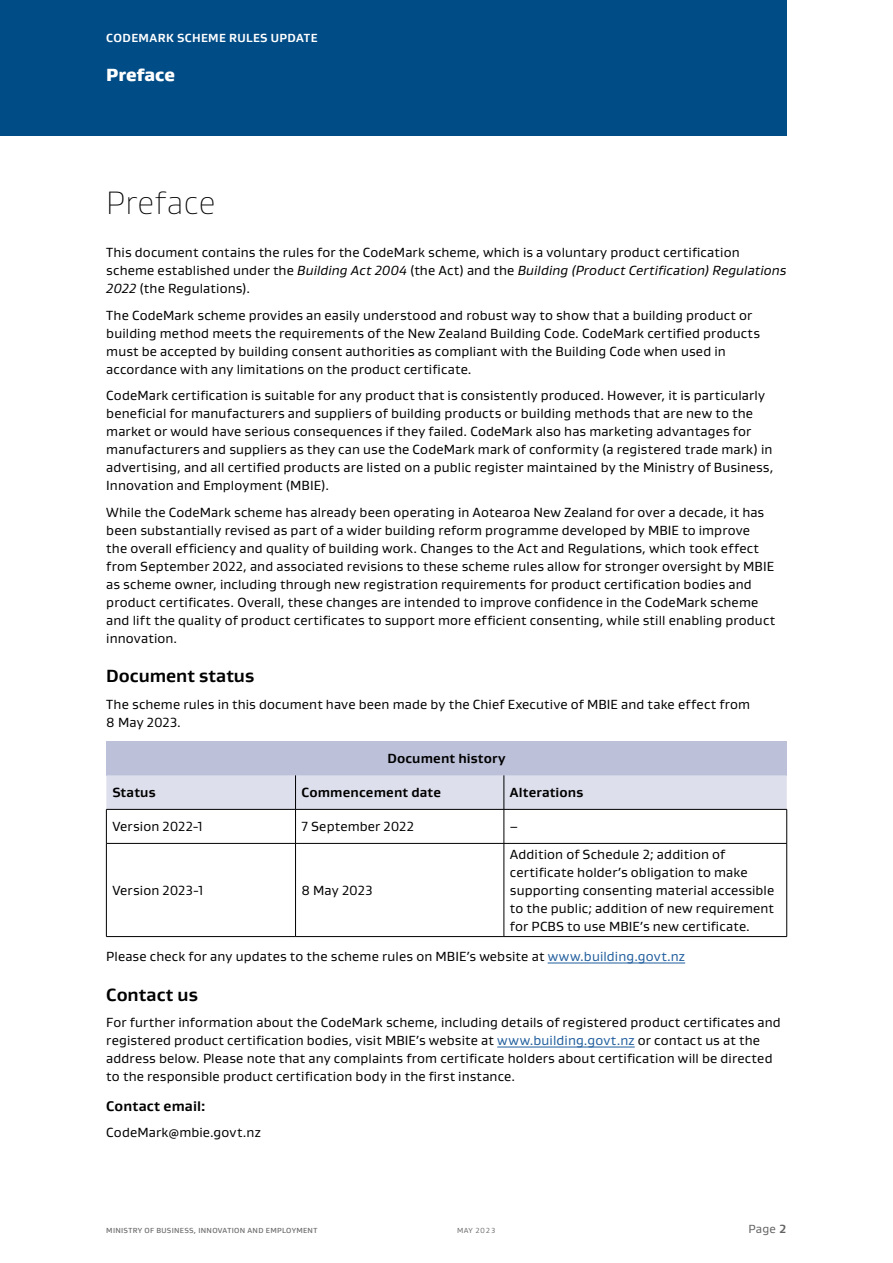
<style>
.page{position:relative;width:893px;height:1263px;background:#fff}
.page>*{position:absolute;margin:0;border:0;box-sizing:border-box;transform-origin:0 0}
.t1{font:100 33px "Gustan";letter-spacing:.015em;color:#000}
.t2{font:700 18px "Gustan";color:#000}
.t3{font:900 18px "Gustan";color:#fff}
.t4{font:700 14.25px "Gustan";letter-spacing:.01em;color:#000}
.t5{font:13.5px/18px "Gustan";letter-spacing:.01em;color:#000}
.t6{font:700 13.5px "Gustan";letter-spacing:.01em;color:#000}
.t7{font:700 12px "Gustan";letter-spacing:.03em;color:#fff}
.t8{font:12px "Gustan";color:#646363}
.t9{font:500 7.5px "Gustan";letter-spacing:.04em;color:#706f6f}
.t10{font:7.5px "Gustan";letter-spacing:.04em;color:#706f6f}
.s1{font-style:italic}
.s2{color:#215e9e}
.s3{font-weight:700}
</style>
<div class="page">
<div style="left:0;top:0;width:787px;height:136px;background:#004c86"></div>
<hr style="left:548px;top:963px;width:137px;height:1px;background:#215e9e">
<hr style="left:497px;top:1047px;width:138px;height:1px;background:#215e9e">
<div style="left:106px;top:741px;width:681px;height:34px;background:#bcc1d9"></div>
<div style="left:106px;top:775px;width:681px;height:34px;background:#dddfec"></div>
<hr style="left:295px;top:775px;width:1px;height:34px;background:#000">
<hr style="left:504px;top:775px;width:1px;height:34px;background:#000">
<hr style="left:106px;top:809px;width:190px;height:1px;background:#000">
<hr style="left:106px;top:809px;width:1px;height:34px;background:#000">
<hr style="left:296px;top:809px;width:208px;height:1px;background:#000">
<hr style="left:295px;top:809px;width:1px;height:34px;background:#000">
<hr style="left:504px;top:809px;width:283px;height:1px;background:#000">
<hr style="left:504px;top:809px;width:1px;height:34px;background:#000">
<hr style="left:786px;top:809px;width:1px;height:34px;background:#000">
<hr style="left:106px;top:843px;width:190px;height:1px;background:#000">
<hr style="left:106px;top:843px;width:1px;height:93px;background:#000">
<hr style="left:296px;top:843px;width:208px;height:1px;background:#000">
<hr style="left:295px;top:843px;width:1px;height:93px;background:#000">
<hr style="left:504px;top:843px;width:283px;height:1px;background:#000">
<hr style="left:504px;top:843px;width:1px;height:93px;background:#000">
<hr style="left:786px;top:843px;width:1px;height:93px;background:#000">
<hr style="left:106px;top:936px;width:190px;height:1px;background:#000">
<hr style="left:296px;top:936px;width:208px;height:1px;background:#000">
<hr style="left:504px;top:936px;width:283px;height:1px;background:#000">
<p class="t7" style="left:106px;top:30px;width:213px">CODEMARK SCHEME RULES UPDATE</p>
<h2 class="t3" style="left:106px;top:63px;width:70px">Preface</h2>
<h1 class="t1" style="left:106px;top:182px;width:111px">Preface</h1>
<p class="t5" style="left:106px;top:243px;width:682px">This document contains the rules for the CodeMark scheme, which is a voluntary product certification scheme established under the <span class="s1">Building Act 2004</span> (the Act) and the <span class="s1">Building (Product Certification) Regulations<br>2022</span> (the Regulations).</p>
<p class="t5" style="left:106px;top:306px;width:655px">The CodeMark scheme provides an easily understood and robust way to show that a building product or building method meets the requirements of the New Zealand Building Code. CodeMark certified products must be accepted by building consent authorities as compliant with the Building Code when used in accordance with any limitations on the product certificate.</p>
<p class="t5" style="left:106px;top:386px;width:669px">CodeMark certification is suitable for any product that is consistently produced. However, it is particularly beneficial for manufacturers and suppliers of building products or building methods that are new to the market or would have serious consequences if they failed. CodeMark also has marketing advantages for manufacturers and suppliers as they can use the CodeMark mark of conformity (a registered trade mark) in advertising, and all certified products are listed on a public register maintained by the Ministry of Business, Innovation and Employment (MBIE).</p>
<p class="t5" style="left:106px;top:503px;width:670px">While the CodeMark scheme has already been operating in Aotearoa New Zealand for over a decade, it has been substantially revised as part of a wider building reform programme developed by MBIE to improve<br>the overall efficiency and quality of building work. Changes to the Act and Regulations, which took effect from September 2022, and associated revisions to these scheme rules allow for stronger oversight by MBIE as scheme owner, including through new registration requirements for product certification bodies and product certificates. Overall, these changes are intended to improve confidence in the CodeMark scheme and lift the quality of product certificates to support more efficient consenting, while still enabling product innovation.</p>
<h2 class="t2" style="left:106px;top:664px;width:149px">Document status</h2>
<p class="t5" style="left:106px;top:695px;width:645px">The scheme rules in this document have been made by the Chief Executive of MBIE and take effect from<br>8 May 2023.</p>
<p class="t6" style="left:387px;top:749px;width:120px">Document history</p>
<p class="t6" style="left:112px;top:783px;width:45px">Status</p>
<p class="t6" style="left:302px;top:783px;width:141px">Commencement date</p>
<p class="t6" style="left:510px;top:783px;width:75px">Alterations</p>
<p class="t5" style="left:112px;top:817px;width:92px">Version 2022-1</p>
<p class="t5" style="left:302px;top:817px;width:114px">7 September 2022</p>
<p class="t5" style="left:510px;top:817px;width:10px">–</p>
<p class="t5" style="left:510px;top:844px;width:266px">Addition of Schedule 2; addition of certificate holder’s obligation to make supporting consenting material accessible to the public; addition of new requirement for PCBS to use MBIE’s new certificate.</p>
<p class="t5" style="left:106px;top:947px;width:580px">Please check for any updates to the scheme rules on MBIE’s website at <span class="s2">www.building.govt.nz</span></p>
<h2 class="t2" style="left:106px;top:983px;width:93px">Contact us</h2>
<p class="t5" style="left:106px;top:1013px;width:676px">For further information about the CodeMark scheme, including details of registered product certificates and registered product certification bodies, visit MBIE’s website at <span class="s2">www.building.govt.nz</span> or contact us at the address below. Please note that any complaints from certificate holders about certification will be directed to the responsible product certification body in the first instance.</p>
<p class="t4" style="left:106px;top:1097px;width:101px">Contact email:</p>
<p class="t5" style="left:106px;top:1123px;width:156px">CodeMark@mbie.govt.nz</p>
<p class="t5" style="left:112px;top:880px;width:93px">Version 2023-1</p>
<p class="t5" style="left:302px;top:880px;width:73px">8 May 2023</p>
<p class="t9" style="left:106px;top:1225px;width:212px">MINISTRY OF BUSINESS, INNOVATION AND EMPLOYMENT</p>
<p class="t10" style="left:457px;top:1225px;width:40px">MAY 2023</p>
<p class="t8" style="left:748px;top:1221px;width:40px">Page <span class="s3">2</span></p>
</div>
